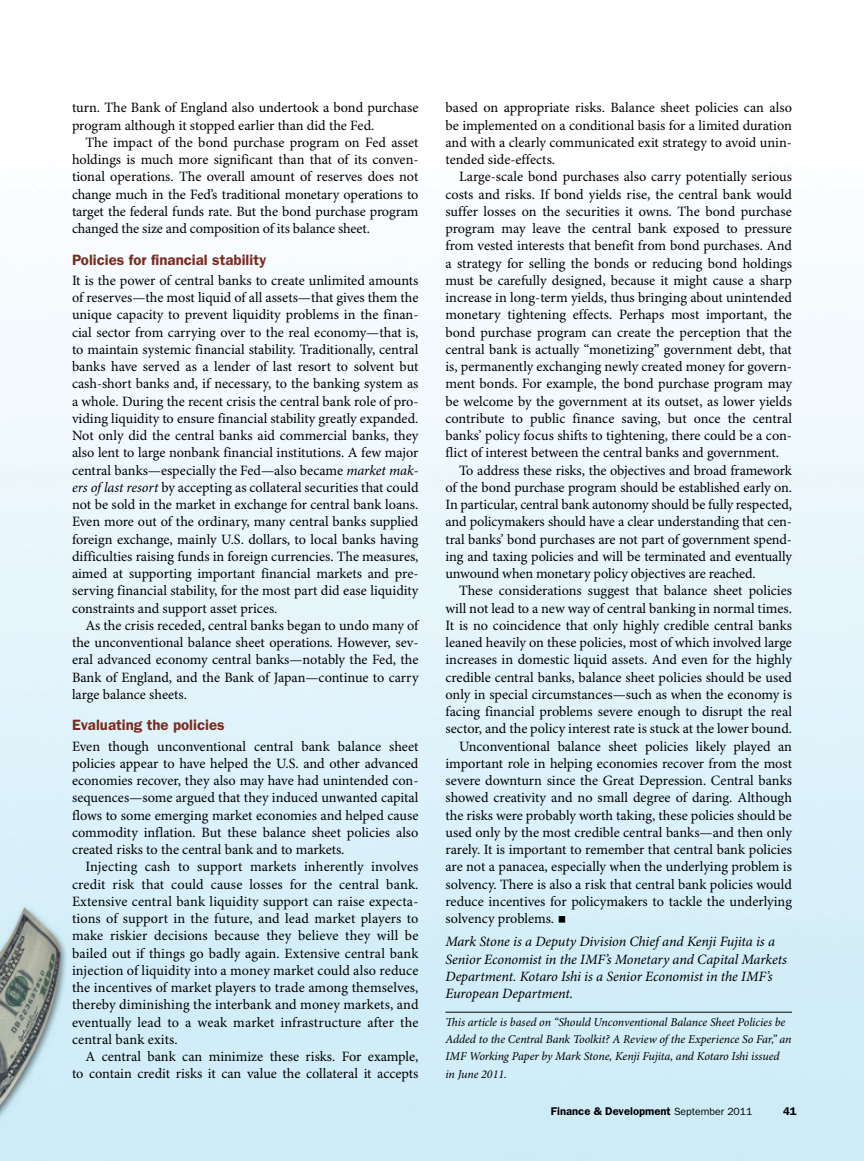
<style>
.page{position:relative;width:864px;height:1161px;background:#fff}
.page>*{position:absolute;margin:0;border:0;box-sizing:border-box;transform-origin:0 0}
.shd{font:600 15px "ITC Franklin Gothic Std";color:#772d20}
.text{font:14.25px/17.2px "Minion Pro";color:#000;text-align:justify}
._1stpara{font:14.25px/17.2px "Minion Pro";color:#000;text-align:justify}
.bio{font:italic 14.25px/17.2px "Minion Pro";letter-spacing:-.01em;color:#000}
.refhd{font:italic 12px/17.2px "Minion Pro";letter-spacing:-.01em;color:#000}
.t1{font:600 11.25px "ITC Franklin Gothic Std";color:#000}
.s1{font-style:italic}
.s2{font-size:22.5px}
.s3{font-weight:400;font-size:10.5px}
</style>
<div class="page">
<img style="left:0;top:309px;width:864px;height:852px">
<hr style="left:446px;top:1012px;width:346px;height:1px;background:#000">
<p class="text" style="left:72px;top:100px;width:348px">turn. The Bank of England also undertook a bond purchase program although it stopped earlier than did the Fed.</p>
<p class="text" style="left:72px;top:134px;width:348px;text-indent:14px">The impact of the bond purchase program on Fed asset holdings is much more significant than that of its conven&shy;tional operations. The overall amount of reserves does not change much in the Fed’s traditional monetary operations to target the federal funds rate. But the bond purchase program changed the size and composition of its balance sheet.</p>
<p class="shd" style="left:72px;top:251px;width:196px">Policies for financial stability</p>
<p class="_1stpara" style="left:72px;top:272px;width:348px">It is the power of central banks to create unlimited amounts of reserves—the most liquid of all assets—that gives them the unique capacity to prevent liquidity problems in the finan&shy;cial sector from carrying over to the real economy—that is, to maintain systemic financial stability. Traditionally, central banks have served as a lender of last resort to solvent but cash-short banks and, if necessary, to the banking system as a whole. During the recent crisis the central bank role of pro&shy;viding liquidity to ensure financial stability greatly expanded.<br>Not only did the central banks aid commercial banks, they also lent to large nonbank financial institutions. A few major central banks—especially the Fed—also became <span class="s1">market mak&shy;ers of last resort</span> by accepting as collateral securities that could not be sold in the market in exchange for central bank loans.<br>Even more out of the ordinary, many central banks supplied foreign exchange, mainly U.S. dollars, to local banks having difficulties raising funds in foreign currencies. The measures, aimed at supporting important financial markets and pre&shy;serving financial stability, for the most part did ease liquidity constraints and support asset prices.</p>
<p class="text" style="left:72px;top:617px;width:348px;text-indent:14px">As the crisis receded, central banks began to undo many of the unconventional balance sheet operations. However, sev&shy;eral advanced economy central banks—notably the Fed, the Bank of England, and the Bank of Japan—continue to carry large balance sheets.</p>
<p class="shd" style="left:72px;top:716px;width:154px">Evaluating the policies</p>
<p class="_1stpara" style="left:72px;top:738px;width:348px">Even though unconventional central bank balance sheet policies appear to have helped the U.S. and other advanced economies recover, they also may have had unintended con&shy;sequences—some argued that they induced unwanted capital flows to some emerging market economies and helped cause commodity inflation. But these balance sheet policies also created risks to the central bank and to markets.</p>
<p class="text" style="left:72px;top:859px;width:348px;text-indent:14px">Injecting cash to support markets inherently involves credit risk that could cause losses for the central bank.<br>Extensive central bank liquidity support can raise expecta&shy;tions of support in the future, and lead market players to make riskier decisions because they believe they will be bailed out if things go badly again. Extensive central bank injection of liquidity into a money market could also reduce the incentives of market players to trade among themselves, thereby diminishing the interbank and money markets, and eventually lead to a weak market infrastructure after the central bank exits.</p>
<p class="text" style="left:72px;top:1049px;width:348px;text-align:right">A central bank can minimize these risks. For example, to contain credit risks it can value the collateral it accepts</p>
<p class="text" style="left:446px;top:100px;width:348px">based on appropriate risks. Balance sheet policies can also be implemented on a conditional basis for a limited duration and with a clearly communicated exit strategy to avoid unin&shy;tended side-effects.</p>
<p class="text" style="left:446px;top:169px;width:348px;text-indent:14px">Large-scale bond purchases also carry potentially serious costs and risks. If bond yields rise, the central bank would suffer losses on the securities it owns. The bond purchase program may leave the central bank exposed to pressure from vested interests that benefit from bond purchases. And a strategy for selling the bonds or reducing bond holdings must be carefully designed, because it might cause a sharp increase in long-term yields, thus bringing about unintended monetary tightening effects. Perhaps most important, the bond purchase program can create the perception that the central bank is actually “monetizing” government debt, that is, permanently exchanging newly created money for govern&shy;ment bonds. For example, the bond purchase program may be welcome by the government at its outset, as lower yields contribute to public finance saving, but once the central banks’ policy focus shifts to tightening, there could be a con&shy;flict of interest between the central banks and government.</p>
<p class="text" style="left:446px;top:462px;width:348px;text-indent:14px">To address these risks, the objectives and broad framework of the bond purchase program should be established early on.<br>In particular, central bank autonomy should be fully respected, and policymakers should have a clear understanding that cen&shy;tral banks’ bond purchases are not part of government spend&shy;ing and taxing policies and will be terminated and eventually unwound when monetary policy objectives are reached.</p>
<p class="text" style="left:446px;top:583px;width:348px;text-indent:14px">These considerations suggest that balance sheet policies will not lead to a new way of central banking in normal times.<br>It is no coincidence that only highly credible central banks leaned heavily on these policies, most of which involved large increases in domestic liquid assets. And even for the highly credible central banks, balance sheet policies should be used only in special circumstances—such as when the economy is facing financial problems severe enough to disrupt the real sector, and the policy interest rate is stuck at the lower bound.</p>
<p class="text" style="left:446px;top:738px;width:348px;text-indent:14px">Unconventional balance sheet policies likely played an important role in helping economies recover from the most severe downturn since the Great Depression. Central banks showed creativity and no small degree of daring. Although the risks were probably worth taking, these policies should be used only by the most credible central banks—and then only rarely. It is important to remember that central bank policies are not a panacea, especially when the underlying problem is solvency. There is also a risk that central bank policies would reduce incentives for policymakers to tackle the underlying solvency problems. <span class="s2">■</span></p>
<p class="bio" style="left:446px;top:934px;width:343px">Mark Stone is a Deputy Division Chief and Kenji Fujita is a Senior Economist in the IMF’s Monetary and Capital Markets Department. Kotaro Ishi is a Senior Economist in the IMF’s European Department.</p>
<p class="refhd" style="left:446px;top:1014px;width:348px">This article is based on “Should Unconventional Balance Sheet Policies be Added to the Central Bank Toolkit? A Review of the Experience So Far,” an IMF Working Paper by Mark Stone, Kenji Fujita, and Kotaro Ishi issued in June 2011.</p>
<p class="t1" style="left:551px;top:1104px;width:203px">Finance &amp; Development <span class="s3">September 2011</span></p>
<p class="t1" style="left:783px;top:1104px;width:15px">41</p>
</div>
